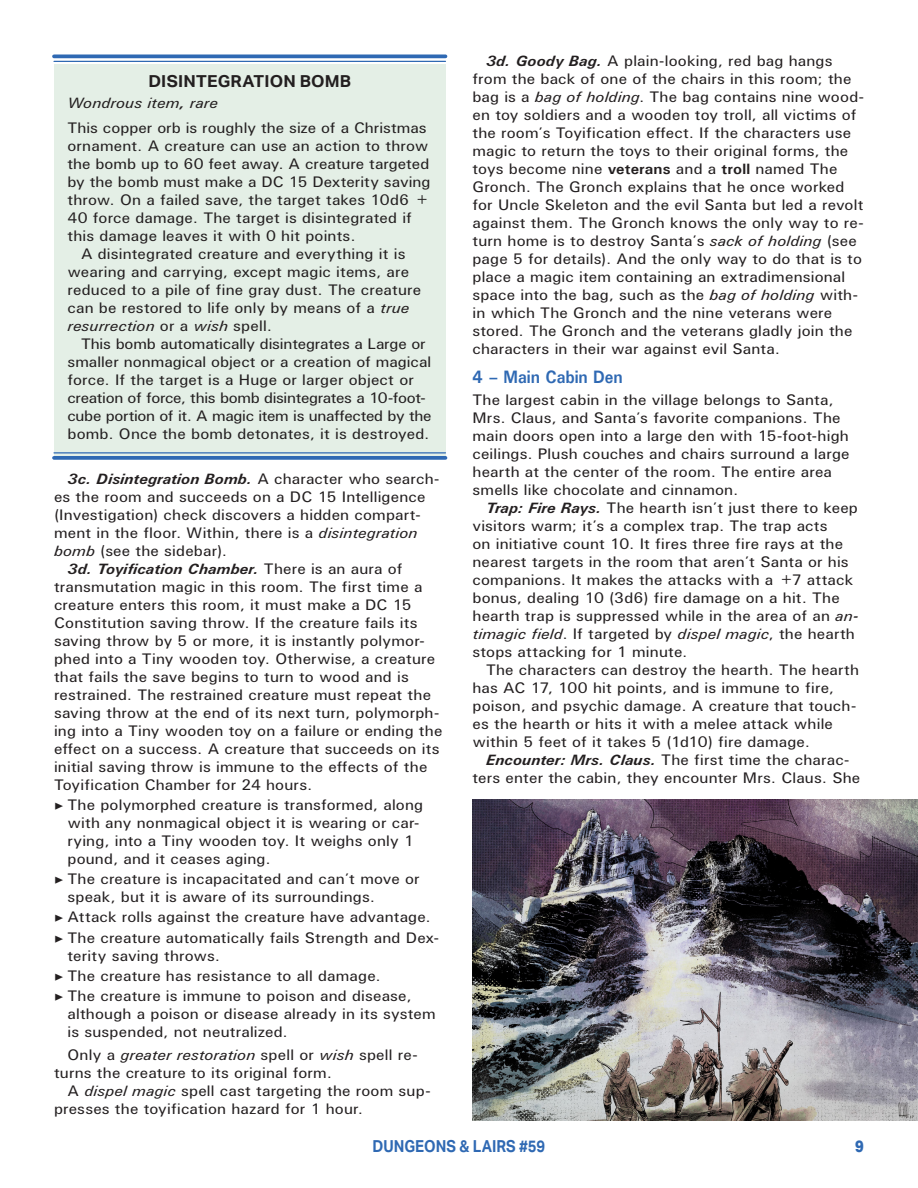
<style>
.page{position:relative;width:918px;height:1188px;background:#fff}
.page>*{position:absolute;margin:0;border:0;box-sizing:border-box;transform-origin:0 0}
.p_H4{font:700 18px "U001";color:#2f69b3;scale:.9 1}
.P_Breakout_Box_Title{font:700 16.5px "Aktiv Grotesk";letter-spacing:.01em;color:#231f20;scale:1.05 1}
.t1{font:700 16.5px "Aktiv Grotesk";color:#2f69b3;scale:.9 1}
.t2{font:800 16.5px "Aktiv Grotesk";color:#2f69b3;scale:.9 1}
.p_body{font:15px/18px "U001";letter-spacing:.01em;color:#231f20;scale:1.05 1}
.p_Breakout_Box{font:15px/18px "U001";letter-spacing:.005em;color:#231f20;scale:1.05 1}
.p_body_no_indent{font:15px/18px "U001";letter-spacing:.01em;color:#231f20;scale:1.05 1}
.p_Breakout_Box-2{font:italic 15px "U001";letter-spacing:.005em;color:#231f20;scale:1.05 1}
.s1{font-style:italic}
.s2{font-weight:700;font-style:italic}
.s3{font-family:"Minion Pro"}
.s4{font-weight:700}
</style>
<div class="page">
<div style="left:54px;top:65px;width:392px;height:391px;background:#e4efe6"></div>
<svg style="left:54px;top:456px;width:392px;height:4px;background:#3b72b7"></svg>
<hr style="left:54px;top:452px;width:392px;height:2px;background:#2f69b3">
<svg style="left:54px;top:54px;width:392px;height:4px;background:#487bbc"></svg>
<hr style="left:54px;top:61px;width:392px;height:1px;background:#2f69b3">
<img style="left:472px;top:799px;width:446px;height:321px">
<p class="P_Breakout_Box_Title" style="left:148px;top:71px;width:195px">DISINTEGRATION BOMB</p>
<p class="p_Breakout_Box-2" style="left:68px;top:94px;width:145px">Wondrous item, rare</p>
<p class="p_Breakout_Box" style="left:68px;top:119px;width:347px">This copper orb is roughly the size of a Christmas ornament. A creature can use an action to throw the bomb up to 60 feet away. A creature targeted by the bomb must make a DC 15 Dexterity saving throw. On a failed save, the target takes 10d6 + 40 force damage. The target is disintegrated if this damage leaves it with 0 hit points.</p>
<p class="p_Breakout_Box" style="left:68px;top:245px;width:338px;text-indent:14px">A disintegrated creature and everything it is wearing and carrying, except magic items, are reduced to a pile of fine gray dust. The creature can be restored to life only by means of a <span class="s1">true resurrection</span> or a <span class="s1">wish</span> spell.</p>
<p class="p_Breakout_Box" style="left:68px;top:335px;width:348px;text-indent:14px">This bomb automatically disintegrates a Large or smaller nonmagical object or a creation of magical force. If the target is a Huge or larger object or creation of force, this bomb disintegrates a 10-foot&shy;cube portion of it. A magic item is unaffected by the bomb. Once the bomb detonates, it is destroyed.</p>
<p class="p_body" style="left:54px;top:470px;width:369px;text-indent:14px"><span class="s2">3c. Disintegration Bomb.</span> A character who search&shy;es the room and succeeds on a DC 15 Intelligence (Investigation) check discovers a hidden compart&shy;ment in the floor. Within, there is a <span class="s1">disintegration bomb</span> (see the sidebar).</p>
<p class="p_body" style="left:54px;top:560px;width:371px;text-indent:14px"><span class="s2">3d. Toyification Chamber.</span> There is an aura of transmutation magic in this room. The first time a creature enters this room, it must make a DC 15<br>Constitution saving throw. If the creature fails its saving throw by 5 or more, it is instantly polymor&shy;phed into a Tiny wooden toy. Otherwise, a creature that fails the save begins to turn to wood and is restrained. The restrained creature must repeat the saving throw at the end of its next turn, polymorph&shy;ing into a Tiny wooden toy on a failure or ending the effect on a success. A creature that succeeds on its initial saving throw is immune to the effects of the Toyification Chamber for 24 hours.</p>
<p class="p_body" style="left:68px;top:796px;width:340px;text-indent:-14px"><span class="s3">▶</span> The polymorphed creature is transformed, along with any nonmagical object it is wearing or car&shy;rying, into a Tiny wooden toy. It weighs only 1 pound, and it ceases aging.</p>
<p class="p_body" style="left:68px;top:870px;width:337px;text-indent:-14px"><span class="s3">▶</span> The creature is incapacitated and can’t move or speak, but it is aware of its surroundings.</p>
<p class="p_body" style="left:54px;top:908px;width:360px"><span class="s3">▶</span> Attack rolls against the creature have advantage.</p>
<p class="p_body" style="left:68px;top:928px;width:355px;text-indent:-14px"><span class="s3">▶</span> The creature automatically fails Strength and Dex&shy;terity saving throws.</p>
<p class="p_body" style="left:54px;top:966px;width:313px"><span class="s3">▶</span> The creature has resistance to all damage.</p>
<p class="p_body" style="left:68px;top:986px;width:352px;text-indent:-14px"><span class="s3">▶</span> The creature is immune to poison and disease, although a poison or disease already in its system is suspended, not neutralized.</p>
<p class="p_body" style="left:54px;top:1046px;width:348px;text-indent:14px">Only a <span class="s1">greater restoration</span> spell or <span class="s1">wish</span> spell re&shy;turns the creature to its original form.</p>
<p class="p_body" style="left:54px;top:1082px;width:360px;text-indent:14px">A <span class="s1">dispel magic</span> spell cast targeting the room sup&shy;presses the toyification hazard for 1 hour.</p>
<p class="p_body" style="left:472px;top:51px;width:374px;text-indent:14px"><span class="s2">3d. Goody Bag.</span> A plain-looking, red bag hangs from the back of one of the chairs in this room; the bag is a <span class="s1">bag of holding</span>. The bag contains nine wood&shy;en toy soldiers and a wooden toy troll, all victims of the room’s Toyification effect. If the characters use magic to return the toys to their original forms, the toys become nine <span class="s4">veterans</span> and a <span class="s4">troll</span> named The Gronch. The Gronch explains that he once worked for Uncle Skeleton and the evil Santa but led a revolt against them. The Gronch knows the only way to re&shy;turn home is to destroy Santa’s <span class="s1">sack of holding</span> (see page 5 for details). And the only way to do that is to place a magic item containing an extradimensional space into the bag, such as the <span class="s1">bag of holding</span> with&shy;in which The Gronch and the nine veterans were stored. The Gronch and the veterans gladly join the characters in their war against evil Santa.</p>
<p class="p_H4" style="left:472px;top:366px;width:168px">4 – Main Cabin Den</p>
<p class="p_body_no_indent" style="left:472px;top:390px;width:361px">The largest cabin in the village belongs to Santa, Mrs. Claus, and Santa’s favorite companions. The main doors open into a large den with 15-foot-high ceilings. Plush couches and chairs surround a large hearth at the center of the room. The entire area smells like chocolate and cinnamon.</p>
<p class="p_body" style="left:472px;top:498px;width:369px;text-indent:14px"><span class="s2">Trap: Fire Rays.</span> The hearth isn’t just there to keep visitors warm; it’s a complex trap. The trap acts<br>on initiative count 10. It fires three fire rays at the nearest targets in the room that aren’t Santa or his companions. It makes the attacks with a +7 attack bonus, dealing 10 (3d6) fire damage on a hit. The hearth trap is suppressed while in the area of an <span class="s1">an&shy;timagic field</span>. If targeted by <span class="s1">dispel magic</span>, the hearth stops attacking for 1 minute.</p>
<p class="p_body" style="left:472px;top:660px;width:370px;text-indent:14px">The characters can destroy the hearth. The hearth has AC 17, 100 hit points, and is immune to fire, poison, and psychic damage. A creature that touch&shy;es the hearth or hits it with a melee attack while within 5 feet of it takes 5 (1d10) fire damage.</p>
<p class="p_body" style="left:472px;top:750px;width:371px;text-align:center"><span class="s2">Encounter: Mrs. Claus.</span> The first time the charac&shy;ters enter the cabin, they encounter Mrs. Claus. She</p>
<p class="t1" style="left:373px;top:1137px;width:193px">DUNGEONS &amp; LAIRS #59</p>
<p class="t2" style="left:855px;top:1137px;width:11px">9</p>
</div>
